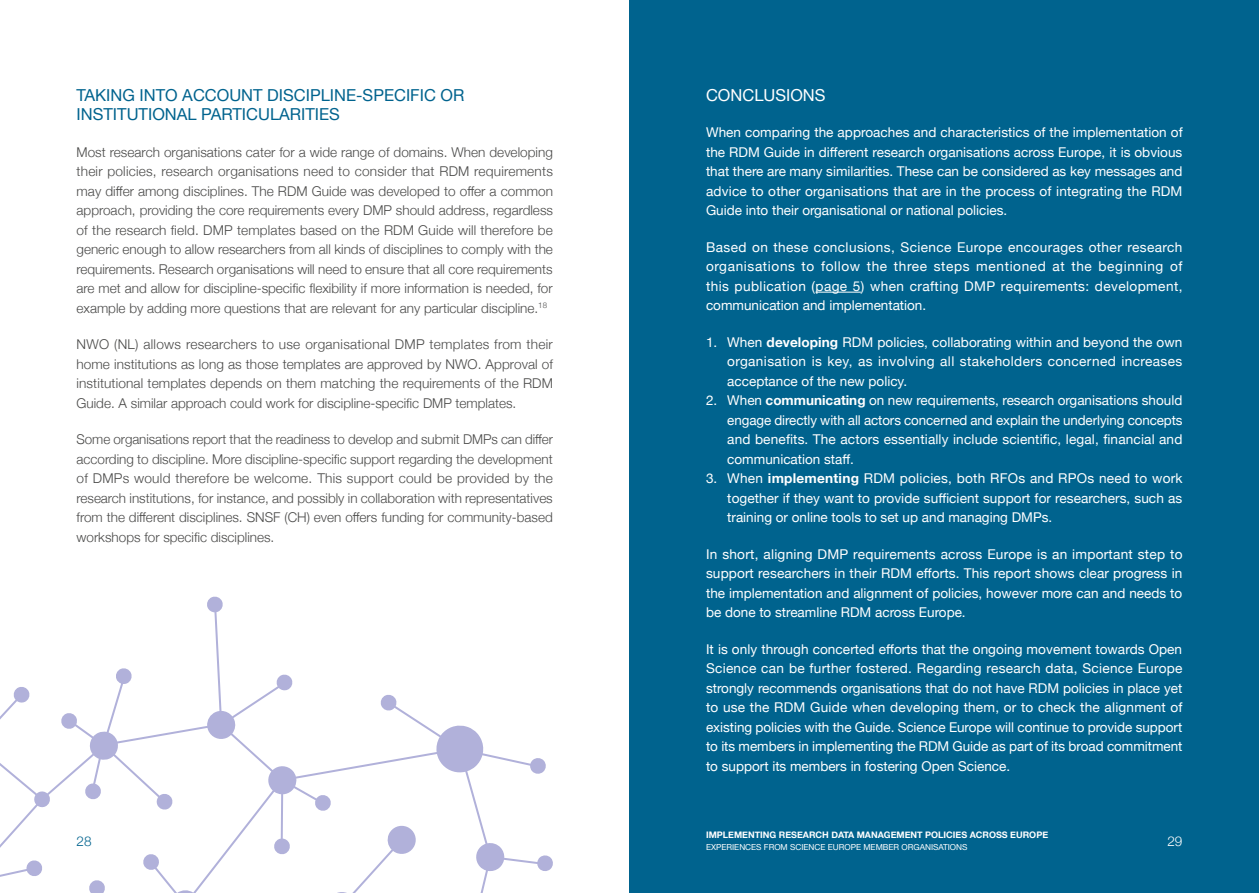
<style>
.page{position:relative;width:1259px;height:893px;background:#fff}
.page>*{position:absolute;margin:0;border:0;box-sizing:border-box;transform-origin:0 0}
.t1{font:16.5px/19.5px "Helvetica Neue";color:#00638e}
.t2{font:16.5px "Helvetica Neue";color:#fff}
.t3{font:13.5px/19.5px "Helvetica Neue";color:#fff;text-align:justify}
.t4{font:300 13.5px/19.5px "Helvetica Neue";color:#4a4a49;text-align:justify}
.t5{font:300 13.5px "Helvetica Neue";color:#00638e}
.t6{font:300 13.5px "Helvetica Neue";color:#fff}
.t7{font:700 9px "Helvetica Neue";color:#fff}
.t8{font:8.25px "Helvetica Neue";color:#fff}
.s1{font-weight:700}
</style>
<div class="page">
<div style="left:629px;top:0;width:630px;height:893px;background:#00638e"></div>
<hr style="left:815px;top:292px;width:46px;height:1px;background:#fff">
<svg style="left:0;top:596px;width:553px;height:297px"></svg>
<p class="t1" style="left:77px;top:86px;width:389px">TAKING INTO ACCOUNT DISCIPLINE-SPECIFIC OR<br>INSTITUTIONAL PARTICULARITIES</p>
<p class="t4" style="left:77px;top:141px;width:478px">Most research organisations cater for a wide range of domains. When developing their policies, research organisations need to consider that RDM requirements may differ among disciplines. The RDM Guide was developed to offer a common approach, providing the core requirements every DMP should address, regardless of the research field. DMP templates based on the RDM Guide will therefore be generic enough to allow researchers from all kinds of disciplines to comply with the requirements. Research organisations will need to ensure that all core requirements are met and allow for discipline-specific flexibility if more information is needed, for example by adding more questions that are relevant for any particular discipline.<sup>18</sup></p>
<p class="t4" style="left:77px;top:334px;width:478px">NWO (NL) allows researchers to use organisational DMP templates from their home institutions as long as those templates are approved by NWO. Approval of institutional templates depends on them matching the requirements of the RDM Guide. A similar approach could work for discipline-specific DMP templates.</p>
<p class="t4" style="left:77px;top:429px;width:478px">Some organisations report that the readiness to develop and submit DMPs can differ according to discipline. More discipline-specific support regarding the development of DMPs would therefore be welcome. This support could be provided by the research institutions, for instance, and possibly in collaboration with representatives from the different disciplines. SNSF (CH) even offers funding for community-based workshops for specific disciplines.</p>
<p class="t2" style="left:706px;top:83px;width:121px">CONCLUSIONS</p>
<p class="t3" style="left:706px;top:123px;width:478px">When comparing the approaches and characteristics of the implementation of the RDM Guide in different research organisations across Europe, it is obvious that there are many similarities. These can be considered as key messages and advice to other organisations that are in the process of integrating the RDM Guide into their organisational or national policies.</p>
<p class="t3" style="left:706px;top:238px;width:478px">Based on these conclusions, Science Europe encourages other research organisations to follow the three steps mentioned at the beginning of this publication (page 5) when crafting DMP requirements: development, communication and implementation.</p>
<p class="t3" style="left:727px;top:333px;width:456px;text-indent:-21px">1. When <span class="s1">developing</span> RDM policies, collaborating within and beyond the own organisation is key, as involving all stakeholders concerned increases acceptance of the new policy.</p>
<p class="t3" style="left:727px;top:391px;width:457px;text-indent:-21px">2. When <span class="s1">communicating</span> on new requirements, research organisations should engage directly with all actors concerned and explain the underlying concepts and benefits. The actors essentially include scientific, legal, financial and communication staff.</p>
<p class="t3" style="left:727px;top:469px;width:457px;text-indent:-21px">3. When <span class="s1">implementing</span> RDM policies, both RFOs and RPOs need to work together if they want to provide sufficient support for researchers, such as training or online tools to set up and managing DMPs.</p>
<p class="t3" style="left:706px;top:545px;width:478px">In short, aligning DMP requirements across Europe is an important step to support researchers in their RDM efforts. This report shows clear progress in the implementation and alignment of policies, however more can and needs to be done to streamline RDM across Europe.</p>
<p class="t3" style="left:706px;top:640px;width:478px">It is only through concerted efforts that the ongoing movement towards Open Science can be further fostered. Regarding research data, Science Europe strongly recommends organisations that do not have RDM policies in place yet to use the RDM Guide when developing them, or to check the alignment of existing policies with the Guide. Science Europe will continue to provide support to its members in implementing the RDM Guide as part of its broad commitment to support its members in fostering Open Science.</p>
<p class="t7" style="left:706px;top:828px;width:343px">IMPLEMENTING RESEARCH DATA MANAGEMENT POLICIES ACROSS EUROPE</p>
<p class="t8" style="left:706px;top:841px;width:263px">EXPERIENCES FROM SCIENCE EUROPE MEMBER ORGANISATIONS</p>
<p class="t5" style="left:77px;top:831px;width:17px">28</p>
<p class="t6" style="left:1167px;top:831px;width:17px">29</p>
</div>
